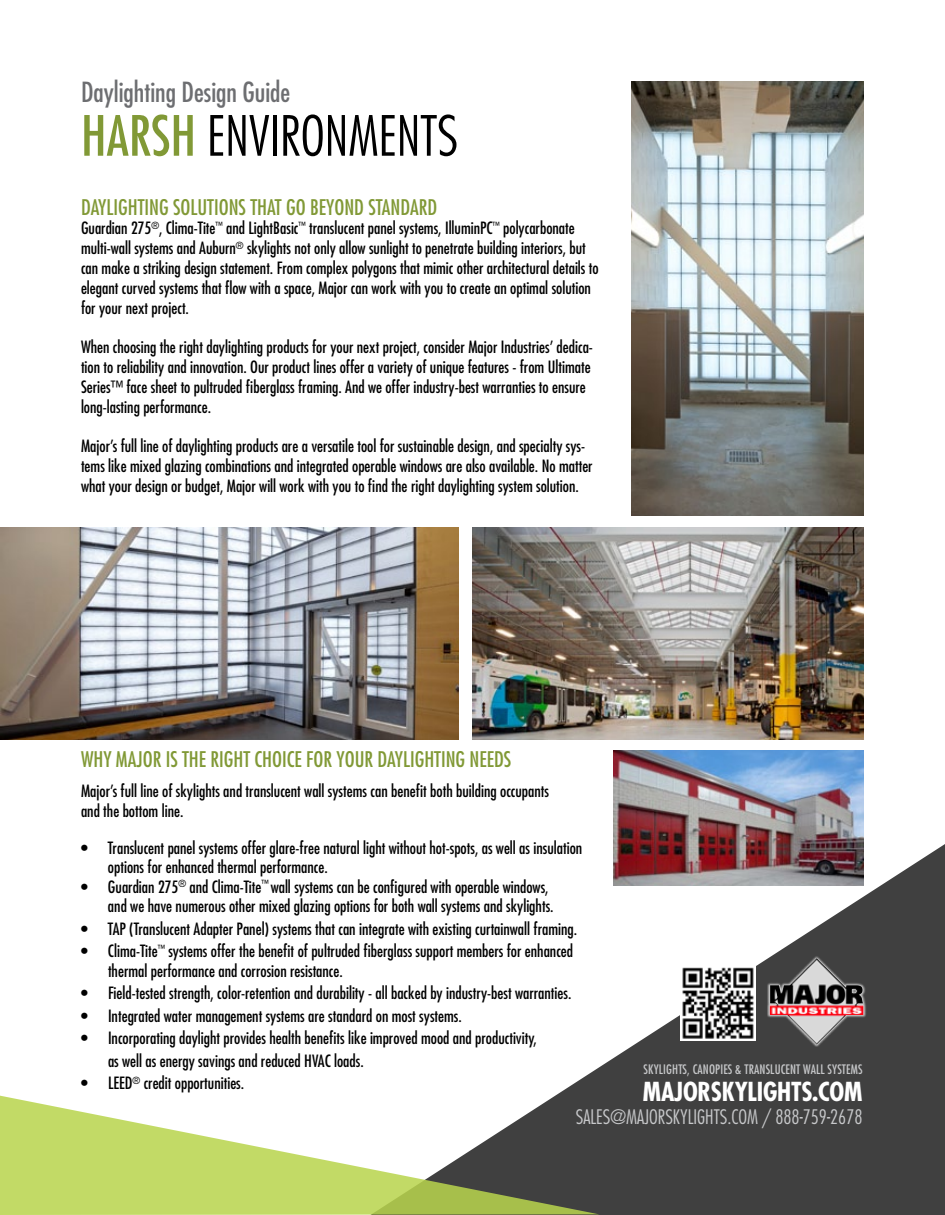
<style>
.page{position:relative;width:945px;height:1215px;background:#fff}
.page>*{position:absolute;margin:0;border:0;box-sizing:border-box;transform-origin:0 0}
.t1{font:300 condensed 54px "Futura";color:#000}
.t2{font:condensed 27px "Futura";color:#6d6e71}
.t3{font:700 condensed 25.5px "Futura";letter-spacing:-.01em;color:#fff}
.t4{font:condensed 21px "Futura";color:#819936}
.t5{font:300 condensed 19.5px "Futura";color:#c7c8ca}
.t6{font:condensed 16.5px/19.8px "Futura";color:#000}
.t7{font:condensed 12.75px "Futura";letter-spacing:.01em;color:#c7c8ca}
.s1{font-weight:400;color:#819936}
</style>
<div class="page">
<img style="left:0;top:527px;width:458px;height:212px">
<img style="left:472px;top:527px;width:392px;height:212px">
<svg style="left:555px;top:844px;width:390px;height:371px;fill:#404040"></svg>
<div style="left:767px;top:955px;width:99px;height:92px;background:#fff;opacity:.75"></div>
<img style="left:770px;top:958px;width:93px;height:86px">
<img style="left:680px;top:965px;width:75px;height:75px">
<img style="left:613px;top:750px;width:251px;height:135px">
<svg style="left:0;top:1096px;width:599px;height:119px"></svg>
<img style="left:632px;top:82px;width:232px;height:434px">
<h2 class="t2" style="left:81px;top:76px;width:211px">Daylighting Design Guide</h2>
<h1 class="t1" style="left:81px;top:104px;width:379px"><span class="s1">HARSH</span> ENVIRONMENTS</h1>
<p class="t4" style="left:81px;top:194px;width:358px">DAYLIGHTING SOLUTIONS THAT GO BEYOND STANDARD</p>
<p class="t6" style="left:81px;top:218px;width:519px">Guardian 275<sup>®</sup>, Clima-Tite<sup>™</sup> and LightBasic<sup>™</sup> translucent panel systems, IlluminPC<sup>™</sup> polycarbonate multi-wall systems and Auburn<sup>®</sup> skylights not only allow sunlight to penetrate building interiors, but can make a striking design statement. From complex polygons that mimic other architectural details to elegant curved systems that flow with a space, Major can work with you to create an optimal solution for your next project.</p>
<p class="t6" style="left:81px;top:337px;width:513px">When choosing the right daylighting products for your next project, consider Major Industries’ dedica&shy;tion to reliability and innovation. Our product lines offer a variety of unique features - from Ultimate Series™ face sheet to pultruded fiberglass framing. And we offer industry-best warranties to ensure long-lasting performance.</p>
<p class="t6" style="left:81px;top:436px;width:513px">Major’s full line of daylighting products are a versatile tool for sustainable design, and specialty sys&shy;tems like mixed glazing combinations and integrated operable windows are also available. No matter what your design or budget, Major will work with you to find the right daylighting system solution.</p>
<p class="t4" style="left:81px;top:746px;width:432px">WHY MAJOR IS THE RIGHT CHOICE FOR YOUR DAYLIGHTING NEEDS</p>
<p class="t6" style="left:81px;top:781px;width:470px">Major’s full line of skylights and translucent wall systems can benefit both building occupants and the bottom line.</p>
<p class="t6" style="left:108px;top:838px;width:476px;text-indent:-27px">• Translucent panel systems offer glare-free natural light without hot-spots, as well as insulation options for enhanced thermal performance.</p>
<p class="t6" style="left:108px;top:877px;width:447px;text-indent:-27px">• Guardian 275<sup>®</sup> and Clima-Tite<sup>™</sup> wall systems can be configured with operable windows, and we have numerous other mixed glazing options for both wall systems and skylights.</p>
<p class="t6" style="left:81px;top:919px;width:498px">• TAP (Translucent Adapter Panel) systems that can integrate with existing curtainwall framing.</p>
<p class="t6" style="left:108px;top:941px;width:467px;text-indent:-27px">• Clima-Tite<sup>™</sup> systems offer the benefit of pultruded fiberglass support members for enhanced thermal performance and corrosion resistance.</p>
<p class="t6" style="left:81px;top:983px;width:492px">• Field-tested strength, color-retention and durability - all backed by industry-best warranties.</p>
<p class="t6" style="left:81px;top:1006px;width:382px">• Integrated water management systems are standard on most systems.</p>
<p class="t6" style="left:108px;top:1027px;width:430px;line-height:22.5px;text-indent:-27px">• Incorporating daylight provides health benefits like improved mood and productivity, as well as energy savings and reduced HVAC loads.</p>
<p class="t6" style="left:81px;top:1073px;width:165px">• LEED<sup>®</sup> credit opportunities.</p>
<p class="t7" style="left:644px;top:1062px;width:220px">SKYLIGHTS, CANOPIES &amp; TRANSLUCENT WALL SYSTEMS</p>
<h3 class="t3" style="left:643px;top:1076px;width:221px">MAJORSKYLIGHTS.COM</h3>
<p class="t5" style="left:576px;top:1105px;width:288px">SALES@MAJORSKYLIGHTS.COM / 888-759-2678</p>
</div>
